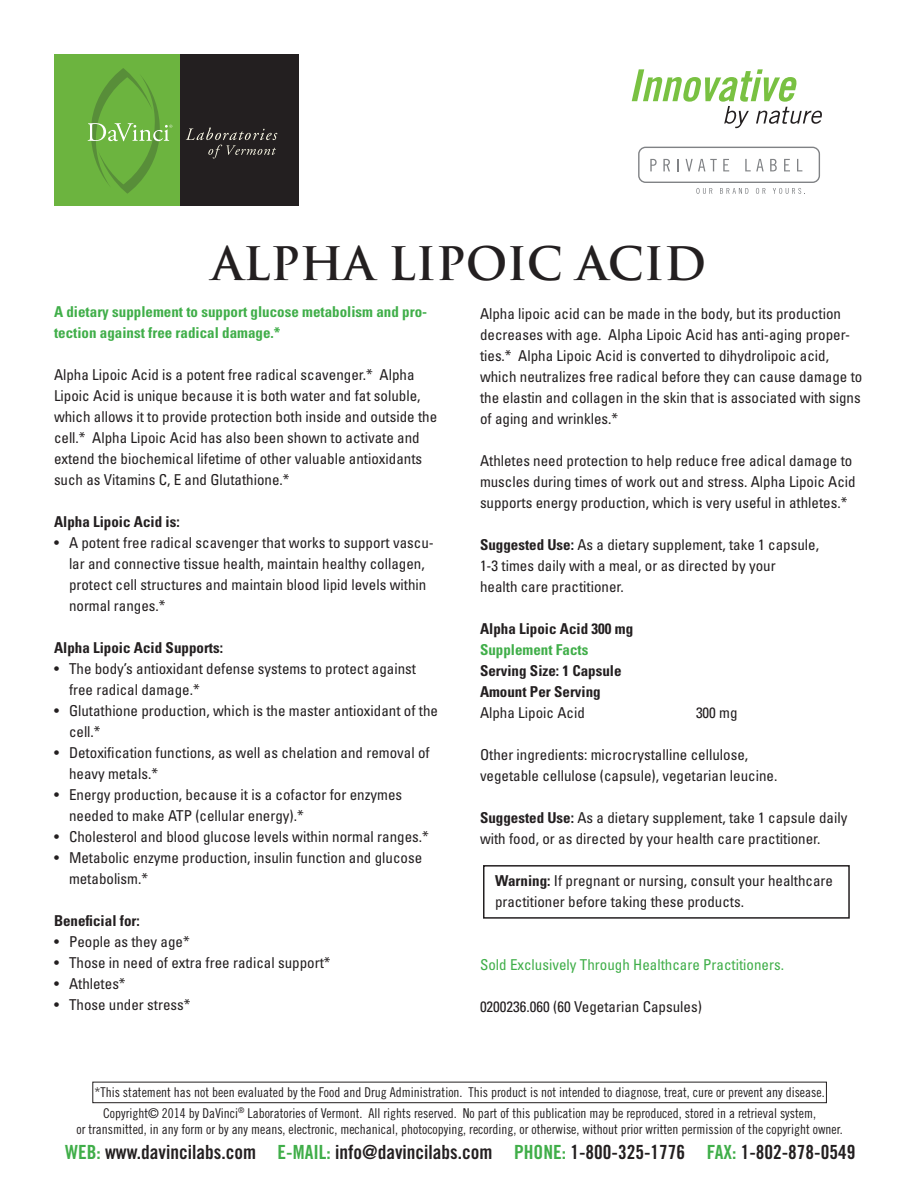
<style>
.page{position:relative;width:918px;height:1188px;background:#fff}
.page>*{position:absolute;margin:0;border:0;box-sizing:border-box;transform-origin:0 0}
.t1{font:700 45px "Trajan";color:#231f20}
.t2{font:19.5px "Trade Gothic Bold Cond Twenty";color:#231f20}
.t3{font:condensed 15px/21px "Univers";color:#231f20}
.t4{font:700 condensed 15px/21px "Univers";color:#231f20}
.t5{font:700 condensed 15px/21px "Univers";color:#40ae49}
.t6{font:condensed 15px "Univers";color:#40ae49}
.t7{font:13.5px/20.9px "Trade Gothic Cond Eighteen";color:#231f20;text-align:center}
.s1{font-weight:700}
.s2{color:#40ae49}
</style>
<div class="page">
<div style="left:92px;top:1082px;width:735px;height:21px;border:1px solid #231f20"></div>
<div style="left:483px;top:865px;width:367px;height:54px;border:2px solid #231f20"></div>
<div style="left:638px;top:147px;width:182px;height:36px;border:1px solid #808285;border-radius:7px"></div>
<svg style="left:650px;top:159px;width:7px;height:12px"></svg>
<svg style="left:663px;top:159px;width:7px;height:12px"></svg>
<svg style="left:677px;top:159px;width:2px;height:12px"></svg>
<svg style="left:686px;top:159px;width:31px;height:12px"></svg>
<svg style="left:723px;top:159px;width:6px;height:12px"></svg>
<svg style="left:745px;top:159px;width:19px;height:12px"></svg>
<svg style="left:770px;top:159px;width:7px;height:12px"></svg>
<svg style="left:784px;top:159px;width:6px;height:12px"></svg>
<svg style="left:797px;top:159px;width:5px;height:12px"></svg>
<svg style="left:696px;top:188px;width:16px;height:6px"></svg>
<svg style="left:720px;top:188px;width:28px;height:6px"></svg>
<svg style="left:756px;top:188px;width:10px;height:6px"></svg>
<svg style="left:773px;top:188px;width:32px;height:6px"></svg>
<div style="left:54px;top:54px;width:126px;height:152px;background:#6cb43f"></div>
<div style="left:180px;top:54px;width:118px;height:152px;background:#231f20"></div>
<svg style="left:88px;top:68px;width:84px;height:126px"></svg>
<svg style="left:186px;top:128px;width:91px;height:31px"></svg>
<svg style="left:632px;top:69px;width:190px;height:59px"></svg>
<h1 class="t1" style="left:212px;top:236px;width:496px">ALPHA LIPOIC ACID</h1>
<p class="t5" style="left:54px;top:301px;width:375px">A dietary supplement to support glucose metabolism and pro&shy;tection against free radical damage.*</p>
<p class="t3" style="left:54px;top:363px;width:385px">Alpha Lipoic Acid is a potent free radical scavenger.* Alpha Lipoic Acid is unique because it is both water and fat soluble, which allows it to provide protection both inside and outside the cell.* Alpha Lipoic Acid has also been shown to activate and extend the biochemical lifetime of other valuable antioxidants such as Vitamins C, E and Glutathione.*</p>
<p class="t4" style="left:54px;top:511px;width:127px">Alpha Lipoic Acid is:</p>
<p class="t3" style="left:69px;top:531px;width:366px;text-indent:-15px">• A potent free radical scavenger that works to support vascu&shy;lar and connective tissue health, maintain healthy collagen, protect cell structures and maintain blood lipid levels within normal ranges.*</p>
<p class="t4" style="left:54px;top:637px;width:171px">Alpha Lipoic Acid Supports:</p>
<p class="t3" style="left:69px;top:657px;width:349px;text-indent:-15px">• The body’s antioxidant defense systems to protect against free radical damage.*</p>
<p class="t3" style="left:69px;top:699px;width:371px;text-indent:-15px">• Glutathione production, which is the master antioxidant of the cell.*</p>
<p class="t3" style="left:69px;top:741px;width:362px;text-indent:-15px">• Detoxification functions, as well as chelation and removal of heavy metals.*</p>
<p class="t3" style="left:69px;top:783px;width:335px;text-indent:-15px">• Energy production, because it is a cofactor for enzymes needed to make ATP (cellular energy).*</p>
<p class="t3" style="left:54px;top:825px;width:376px">• Cholesterol and blood glucose levels within normal ranges.*</p>
<p class="t3" style="left:69px;top:846px;width:355px;text-indent:-15px">• Metabolic enzyme production, insulin function and glucose metabolism.*</p>
<p class="t4" style="left:54px;top:910px;width:87px">Beneficial for:</p>
<p class="t3" style="left:54px;top:930px;width:137px">• People as they age*</p>
<p class="t3" style="left:54px;top:951px;width:278px">• Those in need of extra free radical support*</p>
<p class="t3" style="left:54px;top:972px;width:73px">• Athletes*</p>
<p class="t3" style="left:54px;top:993px;width:138px">• Those under stress*</p>
<p class="t3" style="left:480px;top:302px;width:384px">Alpha lipoic acid can be made in the body, but its production decreases with age. Alpha Lipoic Acid has anti-aging proper&shy;ties.* Alpha Lipoic Acid is converted to dihydrolipoic acid, which neutralizes free radical before they can cause damage to the elastin and collagen in the skin that is associated with signs of aging and wrinkles.*</p>
<p class="t3" style="left:480px;top:449px;width:377px">Athletes need protection to help reduce free adical damage to muscles during times of work out and stress. Alpha Lipoic Acid supports energy production, which is very useful in athletes.*</p>
<p class="t3" style="left:480px;top:533px;width:341px"><span class="s1">Suggested Use:</span> As a dietary supplement, take 1 capsule,<br>1-3 times daily with a meal, or as directed by your<br>health care practitioner.</p>
<p class="t4" style="left:480px;top:618px;width:155px">Alpha Lipoic Acid 300 mg</p>
<p class="t5" style="left:480px;top:639px;width:110px">Supplement Facts</p>
<p class="t4" style="left:480px;top:660px;width:143px">Serving Size: 1 Capsule<br>Amount Per Serving</p>
<p class="t3" style="left:480px;top:701px;width:106px">Alpha Lipoic Acid</p>
<p class="t3" style="left:696px;top:701px;width:43px">300 mg</p>
<p class="t3" style="left:480px;top:743px;width:299px">Other ingredients: microcrystalline cellulose, vegetable cellulose (capsule), vegetarian leucine.</p>
<p class="t3" style="left:480px;top:806px;width:369px"><span class="s1">Suggested Use:</span> As a dietary supplement, take 1 capsule daily with food, or as directed by your health care practitioner.</p>
<p class="t3" style="left:495px;top:869px;width:339px"><span class="s1">Warning:</span> If pregnant or nursing, consult your healthcare practitioner before taking these products.</p>
<p class="t6" style="left:480px;top:955px;width:306px">Sold Exclusively Through Healthcare Practitioners.</p>
<p class="t3" style="left:480px;top:995px;width:223px">0200236.060 (60 Vegetarian Capsules)</p>
<p class="t7" style="left:95px;top:1081px;width:732px">*This statement has not been evaluated by the Food and Drug Administration. This product is not intended to diagnose, treat, cure or prevent any disease.<br>Copyright© 2014 by DaVinci<sup>®</sup> Laboratories of Vermont. All rights reserved. No part of this publication may be reproduced, stored in a retrieval system,</p>
<p class="t7" style="left:76px;top:1119px;width:768px">or transmitted, in any form or by any means, electronic, mechanical, photocopying, recording, or otherwise, without prior written permission of the copyright owner.</p>
<h2 class="t2" style="left:65px;top:1140px;width:792px"><span class="s2">WEB:</span> www.davincilabs.com <span class="s2">E-MAIL:</span> info@davincilabs.com <span class="s2">PHONE:</span> 1-800-325-1776 <span class="s2">FAX:</span> 1-802-878-0549</h2>
</div>
